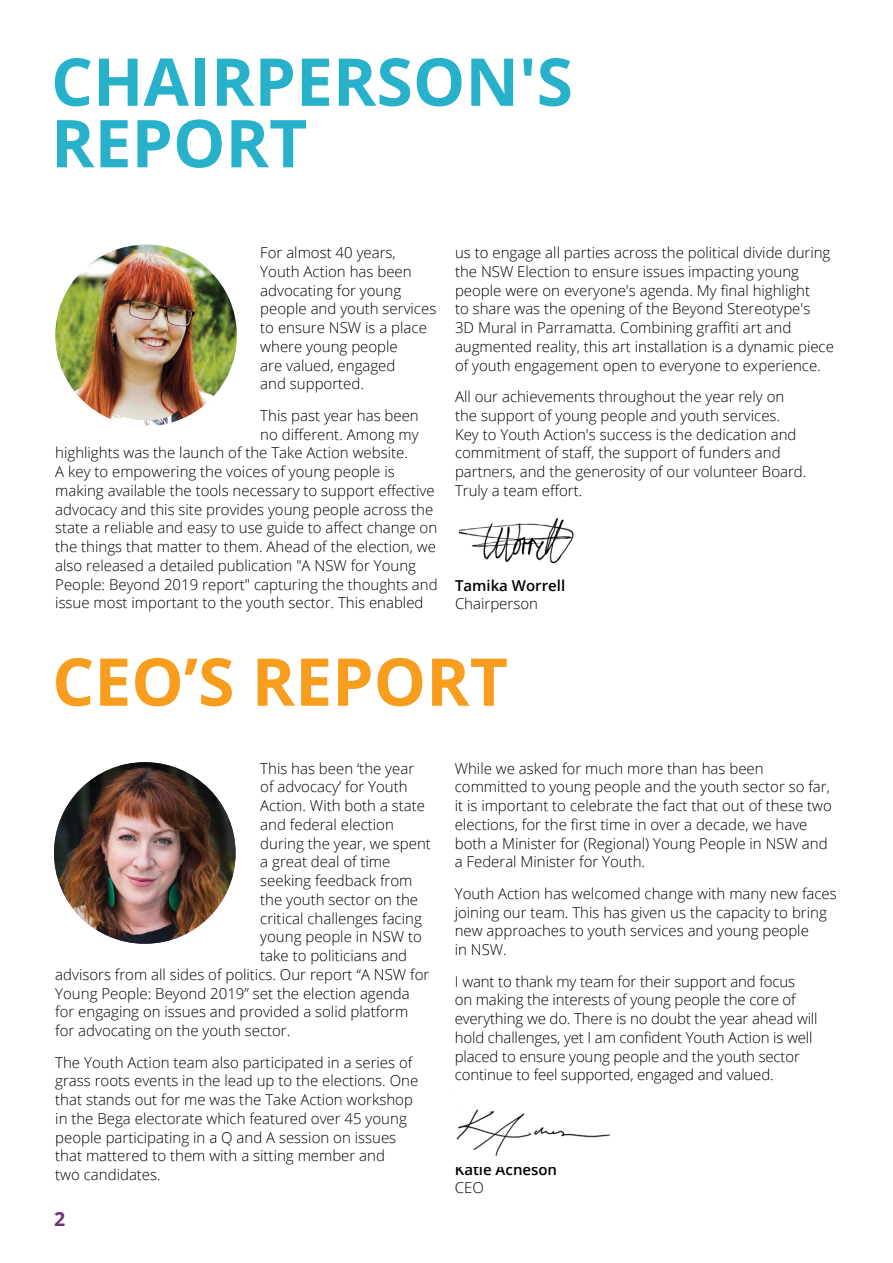
<style>
.page{position:relative;width:893px;height:1263px;background:#fff}
.page>*{position:absolute;margin:0;border:0;box-sizing:border-box;transform-origin:0 0}
.t1{font:700 66px/61.5px "Open Sans";color:#27b1cb}
.t2{font:700 66px "Open Sans";color:#f99d1e}
.t3{font:700 19.5px "Open Sans";color:#732e77}
.t4{font:300 15px/18.8px "Open Sans";color:#000}
.t5{font:600 15px "Open Sans";color:#000}
</style>
<div class="page">
<img style="left:55px;top:245px;width:182px;height:181px;border-radius:91px">
<img style="left:54px;top:762px;width:182px;height:182px;border-radius:91px">
<img style="left:456px;top:1109px;width:155px;height:48px">
<img style="left:459px;top:517px;width:115px;height:47px">
<h1 class="t1" style="left:51px;top:49px;width:523px">CHAIRPERSON'S<br>REPORT</h1>
<p class="t4" style="left:260px;top:243px;width:178px">For almost 40 years,<br>Youth Action has been advocating for young people and youth services to ensure NSW is a place where young people<br>are valued, engaged<br>and supported.</p>
<p class="t4" style="left:260px;top:406px;width:160px">This past year has been</p>
<p class="t4" style="left:260px;top:424px;width:160px">no different. Among my</p>
<p class="t4" style="left:55px;top:443px;width:354px">highlights was the launch of the Take Action website.</p>
<p class="t4" style="left:55px;top:462px;width:341px">A key to empowering the voices of young people is</p>
<p class="t4" style="left:55px;top:481px;width:381px">making available the tools necessary to support effective</p>
<p class="t4" style="left:55px;top:499px;width:379px">advocacy and this site provides young people across the</p>
<p class="t4" style="left:55px;top:518px;width:383px">state a reliable and easy to use guide to affect change on</p>
<p class="t4" style="left:55px;top:537px;width:382px">the things that matter to them. Ahead of the election, we</p>
<p class="t4" style="left:55px;top:556px;width:362px">also released a detailed publication "A NSW for Young</p>
<p class="t4" style="left:55px;top:574px;width:384px">People: Beyond 2019 report" capturing the thoughts and</p>
<p class="t4" style="left:55px;top:593px;width:370px">issue most important to the youth sector. This enabled</p>
<p class="t4" style="left:455px;top:243px;width:380px">us to engage all parties across the political divide during the NSW Election to ensure issues impacting young people were on everyone's agenda. My final highlight<br>to share was the opening of the Beyond Stereotype's<br>3D Mural in Parramatta. Combining graffiti art and augmented reality, this art installation is a dynamic piece of youth engagement open to everyone to experience.</p>
<p class="t4" style="left:455px;top:387px;width:353px">All our achievements throughout the year rely on the support of young people and youth services.<br>Key to Youth Action's success is the dedication and commitment of staff, the support of funders and partners, and the generosity of our volunteer Board.<br>Truly a team effort.</p>
<p class="t5" style="left:455px;top:575px;width:112px">Tamika Worrell</p>
<p class="t4" style="left:455px;top:593px;width:84px">Chairperson</p>
<h1 class="t2" style="left:52px;top:635px;width:457px">CEO’S REPORT</h1>
<p class="t4" style="left:260px;top:758px;width:155px">This has been ‘the year</p>
<p class="t4" style="left:260px;top:777px;width:149px">of advocacy’ for Youth</p>
<p class="t4" style="left:260px;top:796px;width:166px">Action. With both a state</p>
<p class="t4" style="left:260px;top:815px;width:135px">and federal election</p>
<p class="t4" style="left:260px;top:833px;width:172px">during the year, we spent</p>
<p class="t4" style="left:260px;top:852px;width:132px">a great deal of time</p>
<p class="t4" style="left:260px;top:871px;width:154px">seeking feedback from</p>
<p class="t4" style="left:260px;top:890px;width:159px">the youth sector on the</p>
<p class="t4" style="left:260px;top:908px;width:163px">critical challenges facing</p>
<p class="t4" style="left:260px;top:927px;width:163px">young people in NSW to</p>
<p class="t4" style="left:260px;top:946px;width:148px">take to politicians and</p>
<p class="t4" style="left:55px;top:965px;width:376px">advisors from all sides of politics. Our report “A NSW for</p>
<p class="t4" style="left:55px;top:983px;width:356px">Young People: Beyond 2019” set the election agenda</p>
<p class="t4" style="left:55px;top:1002px;width:354px">for engaging on issues and provided a solid platform</p>
<p class="t4" style="left:55px;top:1021px;width:237px">for advocating on the youth sector.</p>
<p class="t4" style="left:55px;top:1052px;width:364px">The Youth Action team also participated in a series of grass roots events in the lead up to the elections. One that stands out for me was the Take Action workshop in the Bega electorate which featured over 45 young people participating in a Q and A session on issues that mattered to them with a sitting member and<br>two candidates.</p>
<h2 class="t3" style="left:54px;top:1205px;width:13px">2</h2>
<p class="t4" style="left:455px;top:758px;width:379px">While we asked for much more than has been committed to young people and the youth sector so far, it is important to celebrate the fact that out of these two elections, for the first time in over a decade, we have both a Minister for (Regional) Young People in NSW and a Federal Minister for Youth.</p>
<p class="t4" style="left:455px;top:884px;width:384px">Youth Action has welcomed change with many new faces joining our team. This has given us the capacity to bring new approaches to youth services and young people<br>in NSW.</p>
<p class="t4" style="left:455px;top:971px;width:364px">I want to thank my team for their support and focus<br>on making the interests of young people the core of everything we do. There is no doubt the year ahead will hold challenges, yet I am confident Youth Action is well placed to ensure young people and the youth sector continue to feel supported, engaged and valued.</p>
<p class="t5" style="left:455px;top:1159px;width:104px">Katie Acheson</p>
<p class="t4" style="left:455px;top:1178px;width:31px">CEO</p>
</div>
